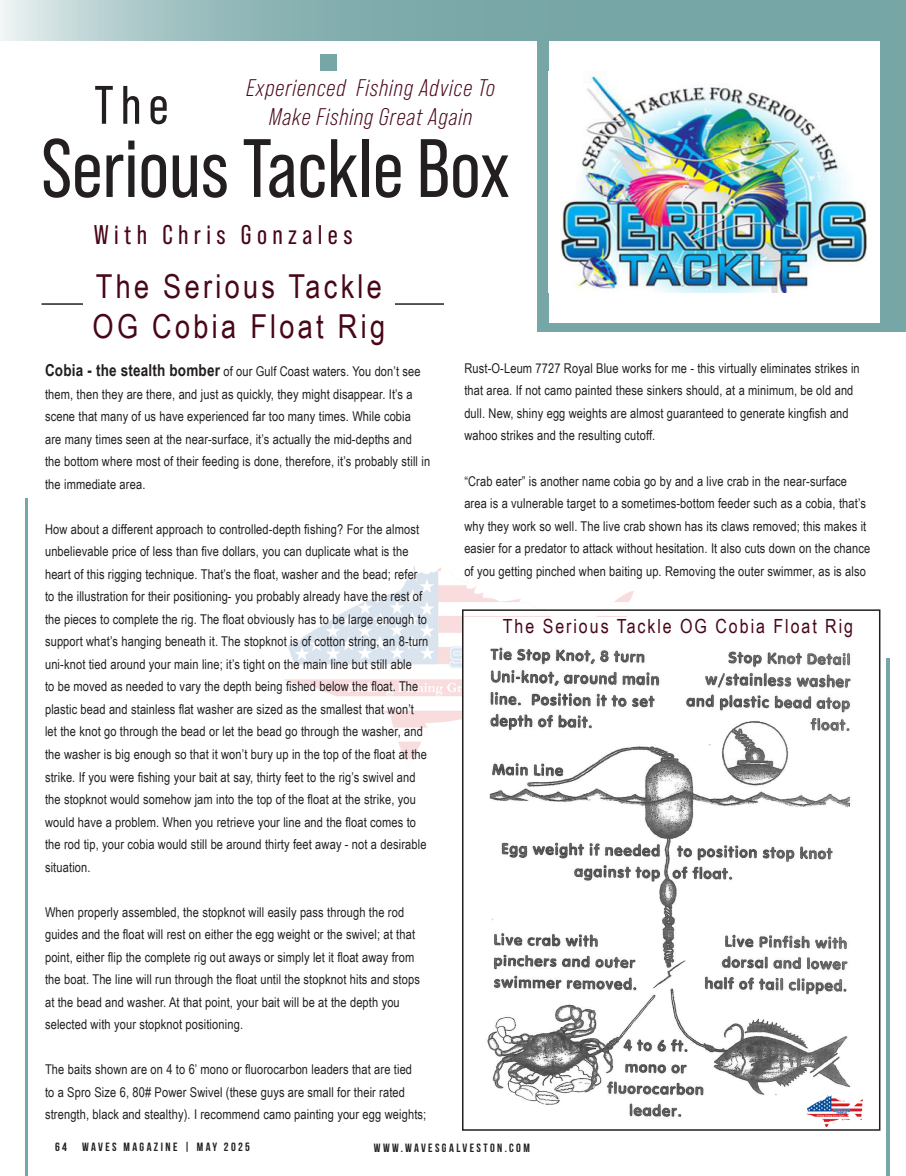
<style>
.page{position:relative;width:906px;height:1176px;background:#fff}
.page>*{position:absolute;margin:0;border:0;box-sizing:border-box;transform-origin:0 0}
.t1{font:82.5px "Bebas Neue Pro";color:#231f20}
.t2{font:54px "Bebas Neue Pro";color:#231f20}
.t3{font:33px/39.6px "Arial Narrow";letter-spacing:.1em;color:#480718}
.Subheader{font:27px "Bebas Neue Pro";letter-spacing:.2em;color:#480718}
.Subheader-2{font:italic 24px "Bebas Neue Pro";letter-spacing:.04em;color:#480718}
.t4{font:19.5px "Arial Narrow";letter-spacing:.1em;color:#480718}
.t5{font:13.5px/22.5px "Arial Narrow";letter-spacing:.01em;color:#231f20}
.t6{font:12px "Bebas Neue";letter-spacing:.2em;color:#231f20}
.s1{font-weight:700;font-size:16.5px}
</style>
<div class="page">
<hr style="left:885px;top:658px;width:3px;height:517px;background:#77a6a7">
<div style="left:537px;top:31px;width:368px;height:301px;background:#77a6a7"></div>
<div style="left:320px;top:54px;width:17px;height:16px;background:#77a6a7"></div>
<hr style="left:25px;top:498px;width:2px;height:677px;background:#77a6a7">
<img style="left:284px;top:565px;width:349px;height:194px">
<div style="left:548px;top:40px;width:331px;height:283px;background:#fff"></div>
<img style="left:560px;top:72px;width:307px;height:220px">
<hr style="left:41px;top:303px;width:403px;height:2px;background:#231f20">
<div style="left:83px;top:274px;width:311px;height:64px;background:#fff"></div>
<svg style="left:0;top:0;width:892px;height:40px;background:#8cb3b4"></svg>
<img style="left:465px;top:617px;width:398px;height:510px">
<div style="left:462px;top:609px;width:418px;height:521px;border:2px solid #231f20"></div>
<img style="left:806px;top:1094px;width:56px;height:32px">
<div style="left:892px;top:0;width:13px;height:40px;background:#77a6a7"></div>
<p class="t2" style="left:94px;top:75px;width:76px">The</p>
<p class="Subheader-2" style="left:246px;top:75px;width:250px">Experienced Fishing Advice To</p>
<p class="Subheader-2" style="left:269px;top:103px;width:204px">Make Fishing Great Again</p>
<p class="t1" style="left:41px;top:122px;width:470px">Serious Tackle Box</p>
<p class="Subheader" style="left:94px;top:219px;width:260px">With Chris Gonzales</p>
<p class="t3" style="left:93px;top:266px;width:294px">The Serious Tackle<br>OG Cobia Float Rig</p>
<p class="t5" style="left:45px;top:359px;width:386px"><span class="s1">Cobia - the stealth bomber</span> of our Gulf Coast waters. You don’t see them, then they are there, and just as quickly, they might disappear. It’s a scene that many of us have experienced far too many times. While cobia are many times seen at the near-surface, it’s actually the mid-depths and the bottom where most of their feeding is done, therefore, it’s probably still in the immediate area.</p>
<p class="t5" style="left:45px;top:517px;width:384px">How about a different approach to controlled-depth fishing? For the almost unbelievable price of less than five dollars, you can duplicate what is the heart of this rigging technique. That’s the float, washer and the bead; refer to the illustration for their positioning- you probably already have the rest of the pieces to complete the rig. The float obviously has to be large enough to support what’s hanging beneath it. The stopknot is of cotton string, an 8-turn uni-knot tied around your main line; it’s tight on the main line but still able<br>to be moved as needed to vary the depth being fished below the float. The plastic bead and stainless flat washer are sized as the smallest that won’t let the knot go through the bead or let the bead go through the washer, and the washer is big enough so that it won’t bury up in the top of the float at the strike. If you were fishing your bait at say, thirty feet to the rig’s swivel and the stopknot would somehow jam into the top of the float at the strike, you would have a problem. When you retrieve your line and the float comes to the rod tip, your cobia would still be around thirty feet away - not a desirable situation.</p>
<p class="t5" style="left:45px;top:899px;width:376px">When properly assembled, the stopknot will easily pass through the rod guides and the float will rest on either the egg weight or the swivel; at that point, either flip the complete rig out aways or simply let it float away from the boat. The line will run through the float until the stopknot hits and stops at the bead and washer. At that point, your bait will be at the depth you selected with your stopknot positioning.</p>
<p class="t5" style="left:45px;top:1057px;width:382px">The baits shown are on 4 to 6’ mono or fluorocarbon leaders that are tied<br>to a Spro Size 6, 80# Power Swivel (these guys are small for their rated strength, black and stealthy). I recommend camo painting your egg weights;</p>
<p class="t5" style="left:464px;top:356px;width:397px">Rust-O-Leum 7727 Royal Blue works for me - this virtually eliminates strikes in that area. If not camo painted these sinkers should, at a minimum, be old and dull. New, shiny egg weights are almost guaranteed to generate kingfish and wahoo strikes and the resulting cutoff.</p>
<p class="t5" style="left:464px;top:469px;width:407px">“Crab eater” is another name cobia go by and a live crab in the near-surface area is a vulnerable target to a sometimes-bottom feeder such as a cobia, that’s why they work so well. The live crab shown has its claws removed; this makes it easier for a predator to attack without hesitation. It also cuts down on the chance of you getting pinched when baiting up. Removing the outer swimmer, as is also</p>
<p class="t4" style="left:502px;top:611px;width:351px">The Serious Tackle OG Cobia Float Rig</p>
<p class="t6" style="left:55px;top:1140px;width:13px">64</p>
<p class="t6" style="left:82px;top:1140px;width:169px">WAVES MAGAZINE | MAY 2025</p>
<p class="t6" style="left:373px;top:1141px;width:157px">WWW.WAVESGALVESTON.COM</p>
</div>
